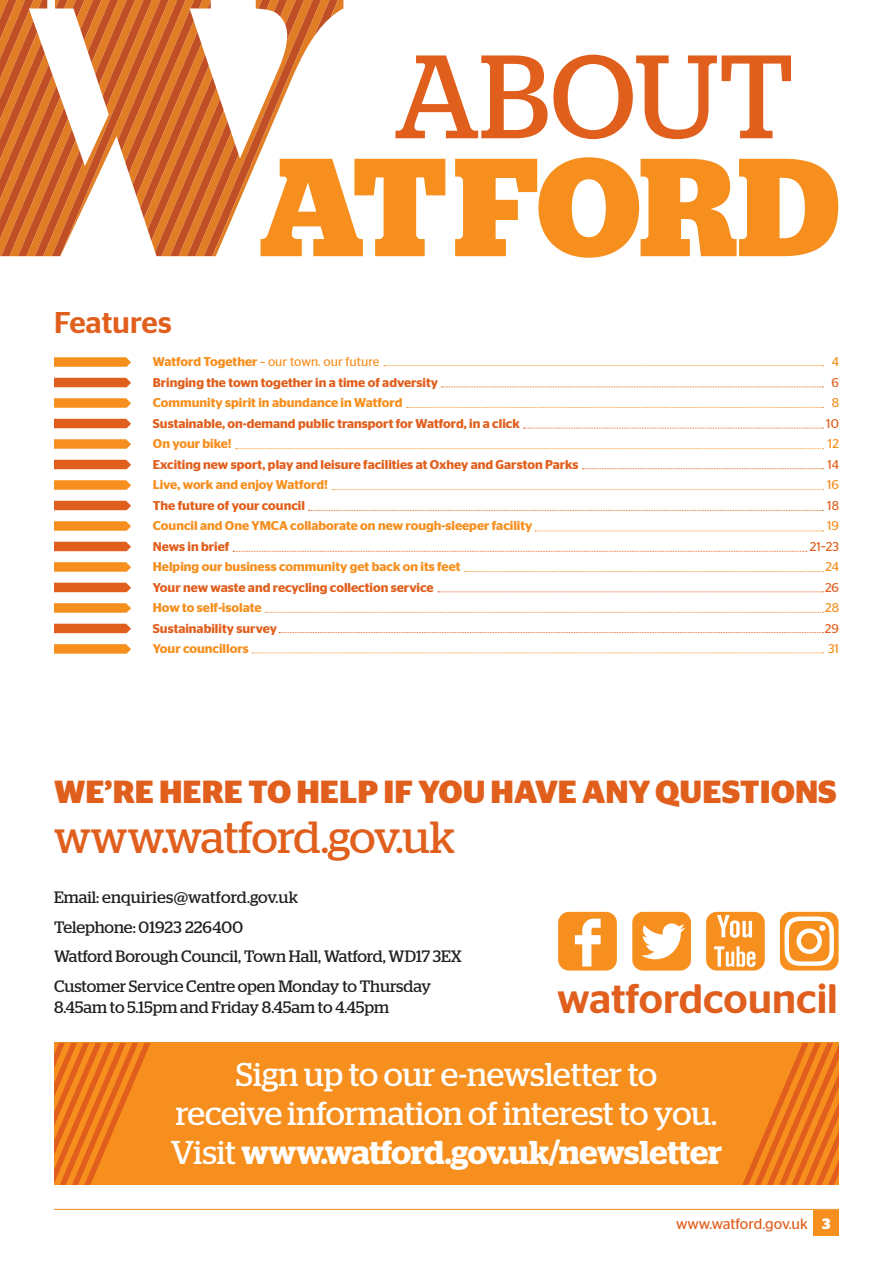
<style>
.page{position:relative;width:893px;height:1263px;background:#fff}
.page>*{position:absolute;margin:0;border:0;box-sizing:border-box;transform-origin:0 0}
.t1{font:700 139.05px "Stag";letter-spacing:-.01em;color:#f68f1e}
.t2{font:118.35px "Stag";color:#e15f1d}
.t3{font:45px "Stag";letter-spacing:-.015em;color:#e15f1d}
.t4{font:500 41.1px "Stag Sans";color:#e15f1d}
.t5{font:33px/39px "Stag";letter-spacing:-.005em;color:#fff;text-align:center}
.t6{font:700 31.95px "Stag Sans";color:#e15f1d}
.t7{font:500 30px "Stag Sans";color:#e15f1d}
.t8{font:16.5px/29.5px "Stag";color:#231f20}
.t9{font:15px "Stag Sans";color:#e15f1d}
.t10{font:600 12.75px "Stag Sans";color:#e15f1d}
.t11{font:600 12.75px "Stag Sans";color:#f68f1e}
.t12{font:12.75px "Stag Sans";color:#f68f1e}
.t13{font:12.75px "Stag Sans";color:#e15f1d}
.s1{font-weight:600}
.s2{font-weight:700;color:#fff}
</style>
<div class="page">
<hr style="left:54px;top:1209px;width:785px;height:1px;background:#f68f1e">
<div style="left:813px;top:1210px;width:26px;height:25px;background:#f68f1e"></div>
<svg style="left:54px;top:357px;width:77px;height:10px"></svg>
<svg style="left:54px;top:378px;width:77px;height:9px"></svg>
<svg style="left:54px;top:398px;width:77px;height:10px"></svg>
<svg style="left:54px;top:419px;width:77px;height:9px"></svg>
<svg style="left:54px;top:439px;width:77px;height:10px"></svg>
<svg style="left:54px;top:460px;width:77px;height:9px"></svg>
<svg style="left:54px;top:480px;width:77px;height:10px"></svg>
<svg style="left:54px;top:501px;width:77px;height:9px"></svg>
<svg style="left:54px;top:521px;width:77px;height:10px"></svg>
<svg style="left:54px;top:542px;width:77px;height:9px"></svg>
<svg style="left:54px;top:562px;width:77px;height:10px"></svg>
<svg style="left:54px;top:583px;width:77px;height:9px"></svg>
<svg style="left:54px;top:603px;width:77px;height:10px"></svg>
<svg style="left:54px;top:644px;width:77px;height:10px"></svg>
<svg style="left:54px;top:624px;width:77px;height:9px"></svg>
<svg style="left:384px;top:365px;width:439px;height:1px"></svg>
<svg style="left:523px;top:428px;width:300px;height:1px"></svg>
<svg style="left:441px;top:387px;width:382px;height:1px"></svg>
<svg style="left:582px;top:468px;width:241px;height:1px"></svg>
<svg style="left:332px;top:489px;width:491px;height:1px"></svg>
<svg style="left:308px;top:510px;width:515px;height:1px"></svg>
<svg style="left:233px;top:551px;width:574px;height:1px"></svg>
<svg style="left:407px;top:407px;width:416px;height:1px"></svg>
<svg style="left:236px;top:448px;width:587px;height:1px"></svg>
<svg style="left:535px;top:531px;width:288px;height:1px"></svg>
<svg style="left:465px;top:571px;width:358px;height:1px"></svg>
<svg style="left:265px;top:612px;width:558px;height:1px"></svg>
<svg style="left:252px;top:652px;width:571px;height:1px"></svg>
<svg style="left:438px;top:591px;width:385px;height:1px"></svg>
<svg style="left:279px;top:632px;width:544px;height:1px"></svg>
<svg style="left:0;top:0;width:343px;height:256px"></svg>
<div style="left:151px;top:1043px;width:591px;height:142px;background:#f68f1e"></div>
<svg style="left:742px;top:1043px;width:97px;height:142px;background:#ee7e1d"></svg>
<svg style="left:54px;top:1043px;width:97px;height:142px;background:#ee7e1d"></svg>
<svg style="left:706px;top:912px;width:59px;height:58px"></svg>
<svg style="left:632px;top:912px;width:59px;height:58px"></svg>
<svg style="left:558px;top:912px;width:59px;height:58px"></svg>
<svg style="left:780px;top:912px;width:59px;height:58px"></svg>
<h2 class="t2" style="left:394px;top:28px;width:401px">ABOUT</h2>
<h1 class="t1" style="left:259px;top:126px;width:582px">ATFORD</h1>
<h3 class="t7" style="left:54px;top:305px;width:119px">Features</h3>
<p class="t12" style="left:153px;top:355px;width:228px"><span class="s1">Watford Together</span> – our town. our future</p>
<p class="t12" style="left:832px;top:355px;width:9px">4</p>
<p class="t10" style="left:153px;top:375px;width:287px">Bringing the town together in a time of adversity</p>
<p class="t13" style="left:831px;top:375px;width:9px">6</p>
<p class="t11" style="left:153px;top:396px;width:251px">Community spirit in abundance in Watford</p>
<p class="t12" style="left:832px;top:396px;width:9px">8</p>
<p class="t10" style="left:153px;top:416px;width:368px">Sustainable, on-demand public transport for Watford, in a click</p>
<p class="t13" style="left:826px;top:416px;width:14px">10</p>
<p class="t11" style="left:153px;top:437px;width:80px">On your bike!</p>
<p class="t12" style="left:828px;top:437px;width:13px">12</p>
<p class="t10" style="left:153px;top:457px;width:427px">Exciting new sport, play and leisure facilities at Oxhey and Garston Parks</p>
<p class="t13" style="left:827px;top:457px;width:13px">14</p>
<p class="t11" style="left:153px;top:478px;width:177px">Live, work and enjoy Watford!</p>
<p class="t12" style="left:827px;top:478px;width:13px">16</p>
<p class="t10" style="left:153px;top:498px;width:154px">The future of your council</p>
<p class="t13" style="left:827px;top:498px;width:13px">18</p>
<p class="t11" style="left:153px;top:519px;width:381px">Council and One YMCA collaborate on new rough-sleeper facility</p>
<p class="t12" style="left:827px;top:519px;width:13px">19</p>
<p class="t10" style="left:153px;top:539px;width:78px">News in brief</p>
<p class="t13" style="left:810px;top:539px;width:31px">21–23</p>
<p class="t11" style="left:153px;top:560px;width:309px">Helping our business community get back on its feet</p>
<p class="t12" style="left:825px;top:560px;width:15px">24</p>
<p class="t10" style="left:153px;top:580px;width:282px">Your new waste and recycling collection service</p>
<p class="t13" style="left:825px;top:580px;width:15px">26</p>
<p class="t11" style="left:153px;top:601px;width:110px">How to self-isolate</p>
<p class="t12" style="left:825px;top:601px;width:15px">28</p>
<p class="t10" style="left:153px;top:621px;width:126px">Sustainability survey</p>
<p class="t13" style="left:825px;top:621px;width:16px">29</p>
<p class="t11" style="left:153px;top:642px;width:97px">Your councillors</p>
<p class="t12" style="left:828px;top:642px;width:12px">31</p>
<h3 class="t6" style="left:54px;top:773px;width:784px">WE’RE HERE TO HELP IF YOU HAVE ANY QUESTIONS</h3>
<h3 class="t3" style="left:54px;top:811px;width:402px">www.watford.gov.uk</h3>
<p class="t8" style="left:54px;top:882px;width:409px">Email: enquiries@watford.gov.uk<br>Telephone: 01923 226400<br>Watford Borough Council, Town Hall, Watford, WD17 3EX Customer Service Centre open Monday to Thursday</p>
<p class="t8" style="left:54px;top:992px;width:337px">8.45am to 5.15pm and Friday 8.45am to 4.45pm</p>
<h3 class="t4" style="left:557px;top:974px;width:282px">watfordcouncil</h3>
<h3 class="t5" style="left:171px;top:1055px;width:553px">Sign up to our e-newsletter to<br>receive information of interest to you.<br>Visit <span class="s1">www.watford.gov.uk/newsletter</span></h3>
<p class="t9" style="left:676px;top:1215px;width:156px">www.watford.gov.uk <span class="s2">3</span></p>
</div>
